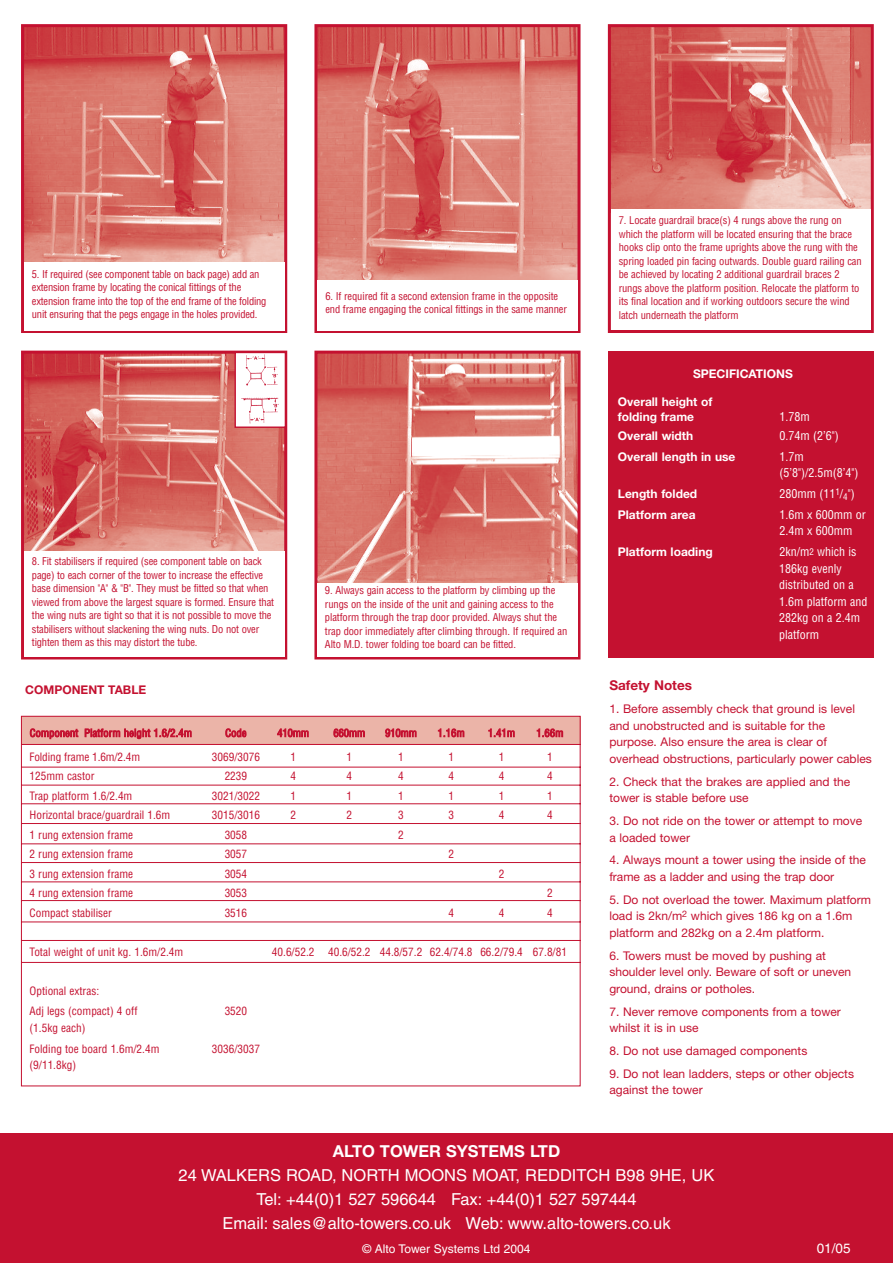
<style>
.page{position:relative;width:893px;height:1263px;background:#fff}
.page>*{position:absolute;margin:0;border:0;box-sizing:border-box;transform-origin:0 0}
.t1{font:16.5px/24px "Helvetica";color:#fff;text-align:center}
.t2{font:700 16.5px "Helvetica Neue";color:#fff}
.t3{font:700 13.5px "Helvetica Neue";color:#c41130}
.t4{font:13.5px "Helvetica";color:#fff}
.t5{font:12px/16.5px "Helvetica Neue";color:#c41130}
.t6{font:condensed 12px/16.5px "Helvetica";color:#fff}
.t7{font:700 12px/15px "Helvetica Neue";color:#fff}
.t8{font:12px "Helvetica";color:#fff}
.t9{font:700 12px "Helvetica Neue";color:#c41130}
.t10{font:condensed 11.25px/20.7px "Helvetica";color:#c41130}
.t11{font:condensed 10.5px/13.5px "Helvetica";letter-spacing:-.01em;color:#c41130}
.t12{font:condensed 10.5px "Helvetica";letter-spacing:.01em;color:#c41130}
.s1{font-size:9px}
</style>
<div class="page">
<div style="left:0;top:1134px;width:893px;height:129px;background:#c41130"></div>
<img style="left:25px;top:28px;width:258px;height:234px">
<div style="left:21px;top:24px;width:266px;height:309px;border:3px solid #c41130"></div>
<div style="left:24px;top:262px;width:260px;height:68px;background:#fff"></div>
<img style="left:318px;top:28px;width:258px;height:252px">
<div style="left:314px;top:24px;width:266px;height:309px;border:3px solid #c41130"></div>
<div style="left:317px;top:280px;width:261px;height:50px;background:#fff"></div>
<img style="left:612px;top:28px;width:258px;height:181px">
<div style="left:608px;top:24px;width:266px;height:309px;border:3px solid #c41130"></div>
<div style="left:611px;top:209px;width:260px;height:121px;background:#fff"></div>
<img style="left:25px;top:355px;width:258px;height:196px">
<div style="left:21px;top:351px;width:266px;height:308px;border:3px solid #c41130"></div>
<div style="left:24px;top:552px;width:260px;height:105px;background:#fff"></div>
<img style="left:318px;top:355px;width:258px;height:228px">
<div style="left:314px;top:351px;width:266px;height:308px;border:3px solid #c41130"></div>
<div style="left:317px;top:583px;width:261px;height:74px;background:#fff"></div>
<div style="left:608px;top:351px;width:266px;height:307px;background:#c41130"></div>
<svg style="left:20px;top:715px;width:561px;height:372px"></svg>
<div style="left:235px;top:352px;width:50px;height:75px;background:#fff"></div>
<img style="left:242px;top:354px;width:37px;height:70px">
<div style="left:234px;top:352px;width:52px;height:76px;border:1px solid #c41130"></div>
<p class="t11" style="left:32px;top:268px;width:236px">5. If required (see component table on back page) add an extension frame by locating the conical fittings of the extension frame into the top of the end frame of the folding unit ensuring that the pegs engage in the holes provided.</p>
<p class="t11" style="left:325px;top:290px;width:243px">6. If required fit a second extension frame in the opposite end frame engaging the conical fittings in the same manner</p>
<p class="t11" style="left:32px;top:555px;width:244px">8. Fit stabilisers if required (see component table on back page) to each corner of the tower to increase the effective base dimension "A" &amp; "B". They must be fitted so that when viewed from above the largest square is formed. Ensure that the wing nuts are tight so that it is not possible to move the stabilisers without slackening the wing nuts. Do not over tighten them as this may distort the tube.</p>
<p class="t11" style="left:325px;top:585px;width:244px">9. Always gain access to the platform by climbing up the rungs on the inside of the unit and gaining access to the platform through the trap door provided. Always shut the trap door immediately after climbing through. If required an Alto M.D. tower folding toe board can be fitted.</p>
<p class="t9" style="left:25px;top:685px;width:123px">COMPONENT TABLE</p>
<p class="t12" style="left:30px;top:729px;width:164px">Component Platform height 1.6/2.4m</p>
<p class="t11" style="left:225px;top:727px;width:23px">Code</p>
<p class="t11" style="left:277px;top:727px;width:33px">410mm</p>
<p class="t11" style="left:333px;top:727px;width:33px">660mm</p>
<p class="t11" style="left:385px;top:727px;width:33px">910mm</p>
<p class="t11" style="left:438px;top:727px;width:29px">1.16m</p>
<p class="t11" style="left:488px;top:727px;width:29px">1.41m</p>
<p class="t11" style="left:536px;top:727px;width:29px">1.66m</p>
<p class="t10" style="left:30px;top:747px;width:112px">Folding frame 1.6m/2.4m</p>
<p class="t10" style="left:212px;top:747px;width:50px">3069/3076</p>
<p class="t10" style="left:290px;top:747px;width:7px">1</p>
<p class="t10" style="left:347px;top:747px;width:7px">1</p>
<p class="t10" style="left:398px;top:747px;width:7px">1</p>
<p class="t10" style="left:448px;top:747px;width:7px">1</p>
<p class="t10" style="left:499px;top:747px;width:7px">1</p>
<p class="t10" style="left:547px;top:747px;width:7px">1</p>
<p class="t10" style="left:30px;top:767px;width:66px">125mm castor</p>
<p class="t10" style="left:225px;top:767px;width:24px">2239</p>
<p class="t10" style="left:290px;top:767px;width:7px">4</p>
<p class="t10" style="left:346px;top:767px;width:7px">4</p>
<p class="t10" style="left:398px;top:767px;width:7px">4</p>
<p class="t10" style="left:448px;top:767px;width:7px">4</p>
<p class="t10" style="left:499px;top:767px;width:7px">4</p>
<p class="t10" style="left:547px;top:767px;width:7px">4</p>
<p class="t10" style="left:30px;top:786px;width:104px">Trap platform 1.6/2.4m</p>
<p class="t10" style="left:212px;top:786px;width:50px">3021/3022</p>
<p class="t10" style="left:290px;top:786px;width:7px">1</p>
<p class="t10" style="left:346px;top:786px;width:7px">1</p>
<p class="t10" style="left:398px;top:786px;width:7px">1</p>
<p class="t10" style="left:448px;top:786px;width:7px">1</p>
<p class="t10" style="left:499px;top:786px;width:7px">1</p>
<p class="t10" style="left:547px;top:786px;width:7px">1</p>
<p class="t10" style="left:30px;top:806px;width:142px">Horizontal brace/guardrail 1.6m</p>
<p class="t10" style="left:212px;top:806px;width:50px">3015/3016</p>
<p class="t10" style="left:290px;top:806px;width:7px">2</p>
<p class="t10" style="left:346px;top:806px;width:7px">2</p>
<p class="t10" style="left:398px;top:806px;width:7px">3</p>
<p class="t10" style="left:448px;top:806px;width:7px">3</p>
<p class="t10" style="left:499px;top:806px;width:7px">4</p>
<p class="t10" style="left:547px;top:806px;width:7px">4</p>
<p class="t10" style="left:30px;top:825px;width:105px">1 rung extension frame</p>
<p class="t10" style="left:225px;top:825px;width:24px">3058</p>
<p class="t10" style="left:398px;top:825px;width:7px">2</p>
<p class="t10" style="left:30px;top:845px;width:105px">2 rung extension frame</p>
<p class="t10" style="left:225px;top:845px;width:24px">3057</p>
<p class="t10" style="left:448px;top:845px;width:7px">2</p>
<p class="t10" style="left:30px;top:864px;width:105px">3 rung extension frame</p>
<p class="t10" style="left:225px;top:864px;width:24px">3054</p>
<p class="t10" style="left:499px;top:864px;width:7px">2</p>
<p class="t10" style="left:30px;top:884px;width:105px">4 rung extension frame</p>
<p class="t10" style="left:225px;top:884px;width:24px">3053</p>
<p class="t10" style="left:547px;top:884px;width:7px">2</p>
<p class="t10" style="left:30px;top:903px;width:84px">Compact stabiliser</p>
<p class="t10" style="left:225px;top:903px;width:24px">3516</p>
<p class="t10" style="left:448px;top:903px;width:7px">4</p>
<p class="t10" style="left:499px;top:903px;width:7px">4</p>
<p class="t10" style="left:547px;top:903px;width:7px">4</p>
<p class="t10" style="left:30px;top:942px;width:155px">Total weight of unit kg. 1.6m/2.4m</p>
<p class="t10" style="left:272px;top:942px;width:297px">40.6/52.2 40.6/52.2 44.8/57.2 62.4/74.8 66.2/79.4 67.8/81</p>
<p class="t10" style="left:30px;top:981px;width:109px">Optional extras:<br>Adj legs (compact) 4 off</p>
<p class="t10" style="left:225px;top:1002px;width:24px">3520</p>
<p class="t10" style="left:30px;top:1018px;width:131px">(1.5kg each)<br>Folding toe board 1.6m/2.4m</p>
<p class="t10" style="left:30px;top:1056px;width:48px">(9/11.8kg)</p>
<p class="t10" style="left:212px;top:1039px;width:50px">3036/3037</p>
<p class="t11" style="left:619px;top:214px;width:244px">7. Locate guardrail brace(s) 4 rungs above the rung on which the platform will be located ensuring that the brace hooks clip onto the frame uprights above the rung with the spring loaded pin facing outwards. Double guard railing can be achieved by locating 2 additional guardrail braces 2 rungs above the platform position. Relocate the platform to its final location and if working outdoors secure the wind latch underneath the platform</p>
<p class="t7" style="left:693px;top:367px;width:101px">SPECIFICATIONS</p>
<p class="t7" style="left:618px;top:395px;width:96px">Overall height of folding frame</p>
<p class="t6" style="left:779px;top:409px;width:32px">1.78m</p>
<p class="t7" style="left:618px;top:429px;width:77px">Overall width</p>
<p class="t6" style="left:779px;top:428px;width:61px">0.74m (2’6")</p>
<p class="t7" style="left:618px;top:450px;width:119px">Overall length in use</p>
<p class="t6" style="left:779px;top:449px;width:80px">1.7m (5’8")/2.5m(8’4")</p>
<p class="t7" style="left:618px;top:487px;width:81px">Length folded</p>
<p class="t6" style="left:779px;top:486px;width:77px">280mm (11<sup>1</sup>/<sub>4</sub>")</p>
<p class="t7" style="left:618px;top:508px;width:79px">Platform area</p>
<p class="t6" style="left:779px;top:507px;width:88px">1.6m x 600mm or<br>2.4m x 600mm</p>
<p class="t7" style="left:618px;top:545px;width:96px">Platform loading</p>
<p class="t6" style="left:779px;top:544px;width:90px">2kn/m<span class="s1">2</span> which is<br>186kg evenly distributed on a<br>1.6m platform and<br>282kg on a 2.4m platform</p>
<p class="t3" style="left:609px;top:681px;width:84px">Safety Notes</p>
<p class="t5" style="left:609px;top:702px;width:264px">1. Before assembly check that ground is level and unobstructed and is suitable for the purpose. Also ensure the area is clear of overhead obstructions, particularly power cables</p>
<p class="t5" style="left:609px;top:774px;width:242px">2. Check that the brakes are applied and the tower is stable before use</p>
<p class="t5" style="left:609px;top:814px;width:254px">3. Do not ride on the tower or attempt to move a loaded tower</p>
<p class="t5" style="left:609px;top:853px;width:258px">4. Always mount a tower using the inside of the frame as a ladder and using the trap door</p>
<p class="t5" style="left:609px;top:892px;width:263px">5. Do not overload the tower. Maximum platform load is 2kn/m<sup>2</sup> which gives 186 kg on a 1.6m platform and 282kg on a 2.4m platform.</p>
<p class="t5" style="left:609px;top:948px;width:243px">6. Towers must be moved by pushing at shoulder level only. Beware of soft or uneven ground, drains or potholes.</p>
<p class="t5" style="left:609px;top:1004px;width:233px">7. Never remove components from a tower whilst it is in use</p>
<p class="t5" style="left:609px;top:1044px;width:199px">8. Do not use damaged components</p>
<p class="t5" style="left:609px;top:1066px;width:246px">9. Do not lean ladders, steps or other objects against the tower</p>
<h1 class="t2" style="left:333px;top:1145px;width:229px">ALTO TOWER SYSTEMS LTD</h1>
<h1 class="t1" style="left:178px;top:1165px;width:537px">24 WALKERS ROAD, NORTH MOONS MOAT, REDDITCH B98 9HE, UK<br>Tel: +44(0)1 527 596644 Fax: +44(0)1 527 597444<br>Email: sales@alto-towers.co.uk Web: www.alto-towers.co.uk</h1>
<p class="t8" style="left:362px;top:1244px;width:170px">© Alto Tower Systems Ltd 2004</p>
<p class="t4" style="left:817px;top:1243px;width:35px">01/05</p>
</div>
